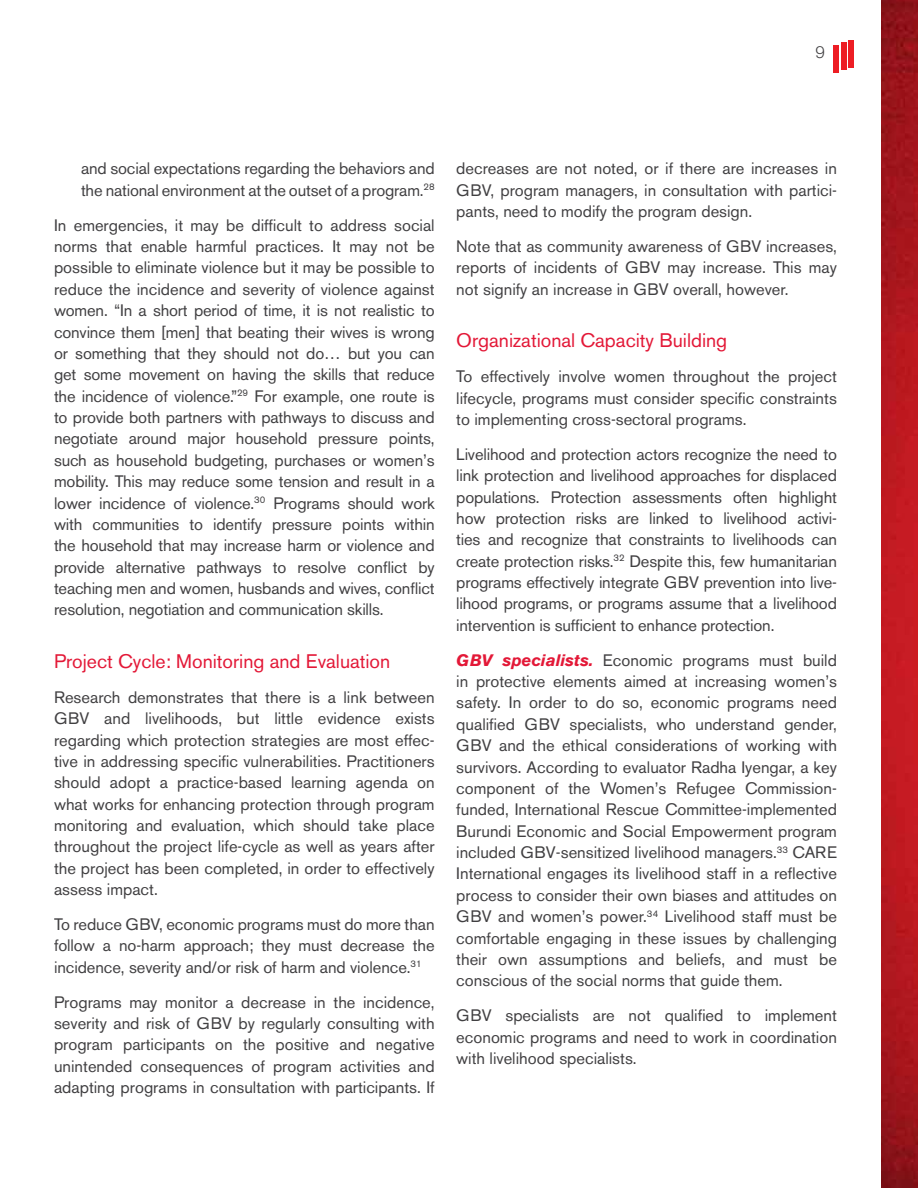
<style>
.page{position:relative;width:918px;height:1188px;background:#fff}
.page>*{position:absolute;margin:0;border:0;box-sizing:border-box;transform-origin:0 0}
.t1{font:19.5px "Akzidenz Grotesk BE";color:#e31837}
.t2{font:16.5px/21.3px "Akzidenz Grotesk BE";color:#414042;text-align:justify}
.t3{font:300 16.5px "Akzidenz Grotesk BE";color:#414042}
.s1{font-weight:700;font-style:italic;color:#e31837}
</style>
<div class="page">
<img style="left:881px;top:0;width:37px;height:1188px">
<div style="left:841px;top:42px;width:5px;height:28px;background:#ed1d24"></div>
<div style="left:833px;top:45px;width:5px;height:28px;background:#ed1d24"></div>
<div style="left:849px;top:40px;width:5px;height:28px;background:#ed1d24"></div>
<p class="t3" style="left:815px;top:43px;width:11px">9</p>
<p class="t2" style="left:81px;top:158px;width:355px">and social expectations regarding the behaviors and the national environment at the outset of a program.<sup>28</sup></p>
<p class="t2" style="left:54px;top:214px;width:382px">In emergencies, it may be difficult to address social norms that enable harmful practices. It may not be possible to eliminate violence but it may be possible to reduce the incidence and severity of violence against women. “In a short period of time, it is not realistic to convince them [men] that beating their wives is wrong or something that they should not do… but you can get some movement on having the skills that reduce the incidence of violence.”<sup>29</sup> For example, one route is to provide both partners with pathways to discuss and negotiate around major household pressure points, such as household budgeting, purchases or women’s mobility. This may reduce some tension and result in a lower incidence of violence.<sup>30</sup> Programs should work with communities to identify pressure points within the household that may increase harm or violence and provide alternative pathways to resolve conflict by teaching men and women, husbands and wives, conflict resolution, negotiation and communication skills.</p>
<p class="t1" style="left:54px;top:649px;width:338px">Project Cycle: Monitoring and Evaluation</p>
<p class="t2" style="left:54px;top:686px;width:382px">Research demonstrates that there is a link between GBV and livelihoods, but little evidence exists regarding which protection strategies are most effec&shy;tive in addressing specific vulnerabilities. Practitioners should adopt a practice-based learning agenda on what works for enhancing protection through program monitoring and evaluation, which should take place throughout the project life-cycle as well as years after the project has been completed, in order to effectively assess impact.</p>
<p class="t2" style="left:54px;top:914px;width:382px">To reduce GBV, economic programs must do more than follow a no-harm approach; they must decrease the incidence, severity and/or risk of harm and violence.<sup>31</sup></p>
<p class="t2" style="left:54px;top:991px;width:382px">Programs may monitor a decrease in the incidence, severity and risk of GBV by regularly consulting with program participants on the positive and negative unintended consequences of program activities and adapting programs in consultation with participants. If</p>
<p class="t2" style="left:456px;top:158px;width:382px">decreases are not noted, or if there are increases in GBV, program managers, in consultation with partici&shy;pants, need to modify the program design.</p>
<p class="t2" style="left:456px;top:236px;width:382px">Note that as community awareness of GBV increases, reports of incidents of GBV may increase. This may not signify an increase in GBV overall, however.</p>
<p class="t1" style="left:456px;top:329px;width:272px">Organizational Capacity Building</p>
<p class="t2" style="left:456px;top:366px;width:382px">To effectively involve women throughout the project lifecycle, programs must consider specific constraints to implementing cross-sectoral programs.</p>
<p class="t2" style="left:456px;top:443px;width:382px">Livelihood and protection actors recognize the need to link protection and livelihood approaches for displaced populations. Protection assessments often highlight how protection risks are linked to livelihood activi&shy;ties and recognize that constraints to livelihoods can create protection risks.<sup>32</sup> Despite this, few humanitarian programs effectively integrate GBV prevention into live&shy;lihood programs, or programs assume that a livelihood intervention is sufficient to enhance protection.</p>
<p class="t2" style="left:456px;top:649px;width:382px"><span class="s1">GBV specialists.</span> Economic programs must build in protective elements aimed at increasing women’s safety. In order to do so, economic programs need qualified GBV specialists, who understand gender, GBV and the ethical considerations of working with survivors. According to evaluator Radha Iyengar, a key component of the Women’s Refugee Commission&shy;funded, International Rescue Committee-implemented Burundi Economic and Social Empowerment program included GBV-sensitized livelihood managers.<sup>33</sup> CARE International engages its livelihood staff in a reflective process to consider their own biases and attitudes on GBV and women’s power.<sup>34</sup> Livelihood staff must be comfortable engaging in these issues by challenging their own assumptions and beliefs, and must be conscious of the social norms that guide them.</p>
<p class="t2" style="left:456px;top:1005px;width:382px">GBV specialists are not qualified to implement economic programs and need to work in coordination with livelihood specialists.</p>
</div>
